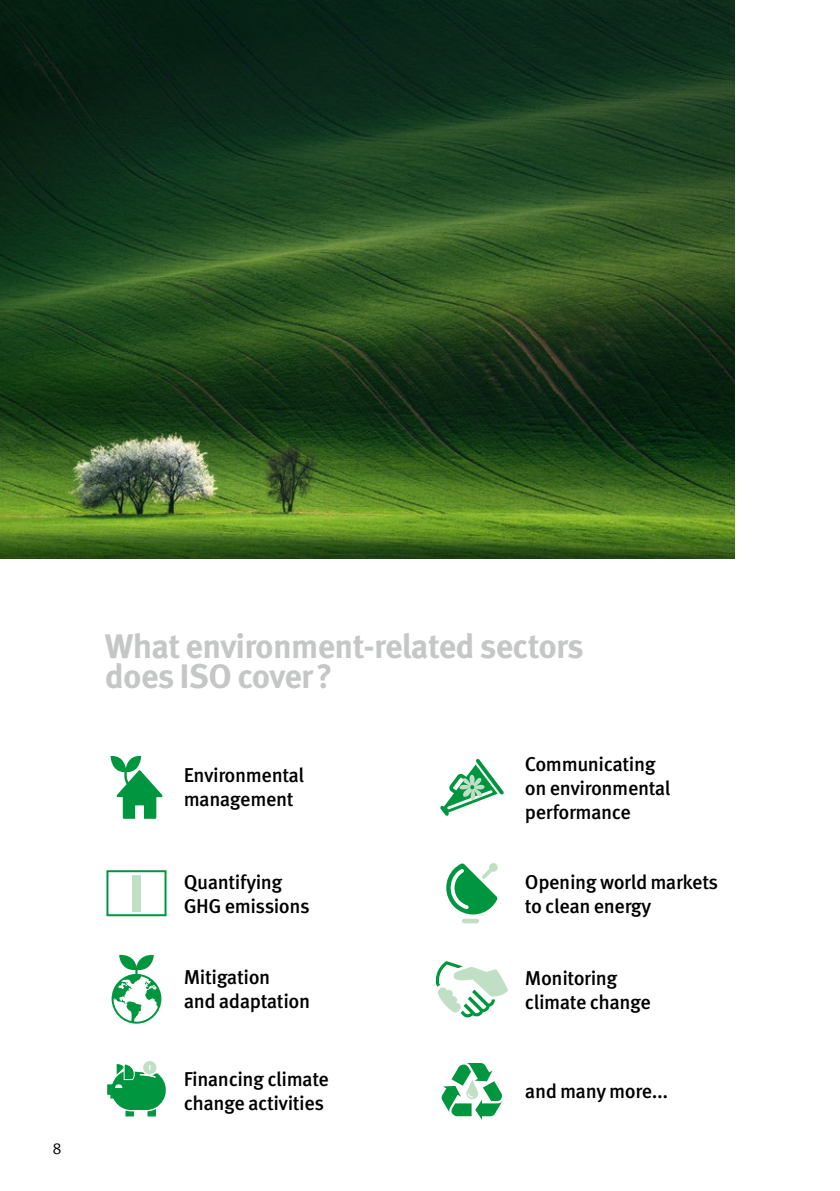
<style>
.page{position:relative;width:840px;height:1191px;background:#fff}
.page>*{position:absolute;margin:0;border:0;box-sizing:border-box;transform-origin:0 0}
.t1{font:700 34px/30px "Meta Pro";letter-spacing:-.02em;color:#c5c6c6}
.t2{font:500 20px/24px "Meta Pro";letter-spacing:-.02em;color:#000}
.t3{font:16px "Meta Pro Norm";color:#000}
</style>
<div class="page">
<img style="left:0;top:0;width:734px;height:558px">
<svg style="left:110px;top:756px;width:52px;height:63px"></svg>
<svg style="left:106px;top:870px;width:60px;height:46px"></svg>
<div style="left:132px;top:875px;width:8px;height:36px;background:#c0dfc4"></div>
<svg style="left:107px;top:1061px;width:59px;height:55px"></svg>
<svg style="left:111px;top:955px;width:50px;height:68px"></svg>
<svg style="left:441px;top:1063px;width:61px;height:57px"></svg>
<div style="left:461px;top:918px;width:18px;height:5px;background:#c0dfc4;border-radius:2px"></div>
<svg style="left:446px;top:863px;width:51px;height:51px"></svg>
<svg style="left:440px;top:759px;width:63px;height:57px"></svg>
<svg style="left:435px;top:961px;width:73px;height:57px"></svg>
<p class="t3" style="left:52px;top:1136px;width:11px">8</p>
<h1 class="t1" style="left:105px;top:629px;width:480px">What environment-related sectors does ISO cover?</h1>
<p class="t2" style="left:184px;top:762px;width:122px">Environmental management</p>
<p class="t2" style="left:524px;top:750px;width:147px">Communicating on environmental performance</p>
<p class="t2" style="left:184px;top:869px;width:127px">Quantifying<br>GHG emissions</p>
<p class="t2" style="left:184px;top:964px;width:128px">Mitigation<br>and adaptation</p>
<p class="t2" style="left:524px;top:868px;width:195px">Opening world markets to clean energy</p>
<p class="t2" style="left:524px;top:964px;width:127px">Monitoring climate change</p>
<p class="t2" style="left:184px;top:1065px;width:147px">Financing climate change activities</p>
<p class="t2" style="left:524px;top:1077px;width:145px">and many more...</p>
</div>
